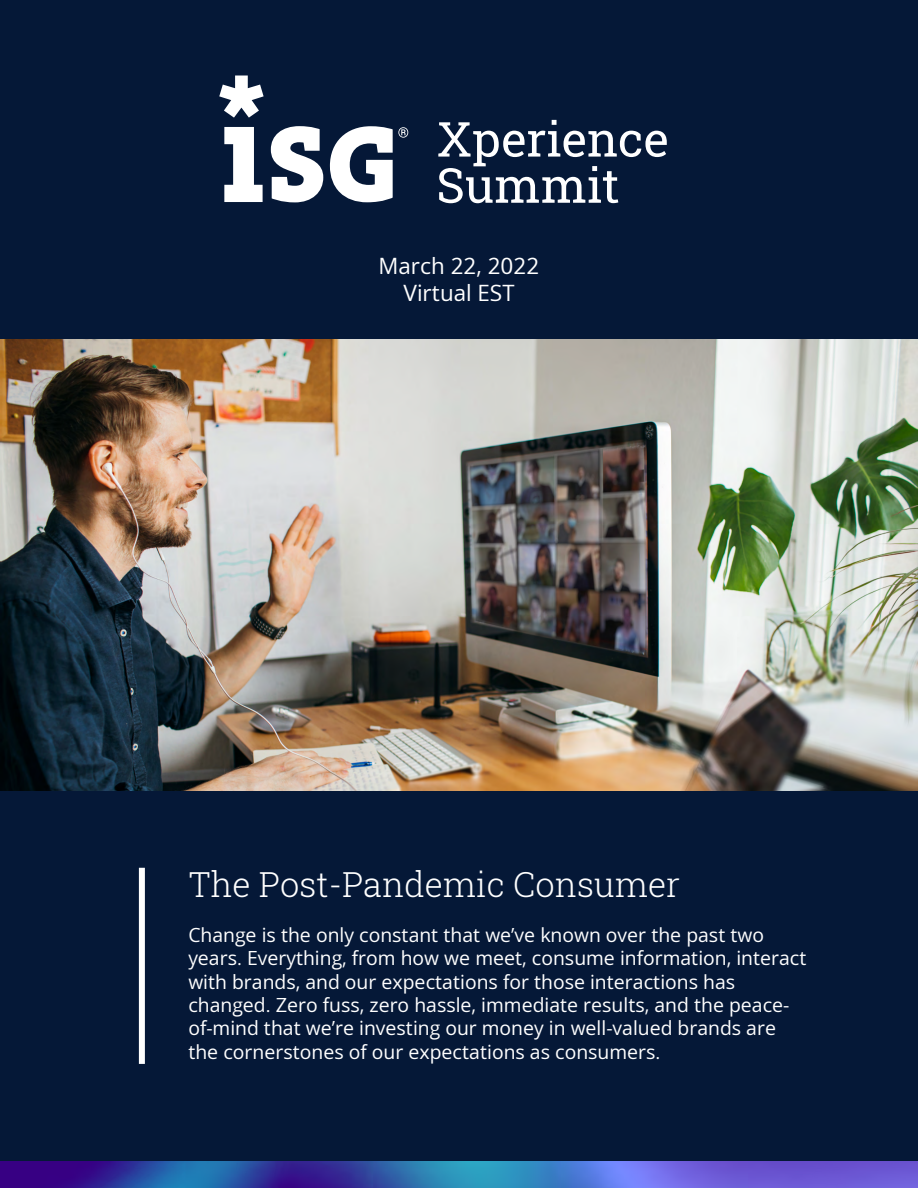
<style>
.page{position:relative;width:918px;height:1188px;background:#fff}
.page>*{position:absolute;margin:0;border:0;box-sizing:border-box;transform-origin:0 0}
.t1{font:34.5px "Roboto Slab ISG P Light";color:#fff}
.t2{font:22.5px/27px "Open Sans ISG";color:#fff;text-align:center}
.t3{font:19.5px/23.4px "Open Sans ISG";color:#fff}
</style>
<div class="page">
<div style="left:0;top:0;width:918px;height:1161px;background:#051837"></div>
<img style="left:0;top:1161px;width:918px;height:27px">
<svg style="left:438px;top:120px;width:229px;height:83px"></svg>
<svg style="left:224px;top:127px;width:39px;height:75px"></svg>
<svg style="left:219px;top:76px;width:45px;height:42px"></svg>
<svg style="left:271px;top:126px;width:52px;height:76px"></svg>
<svg style="left:330px;top:126px;width:78px;height:76px"></svg>
<img style="left:0;top:340px;width:918px;height:451px">
<div style="left:139px;top:868px;width:6px;height:196px;background:#fff"></div>
<p class="t2" style="left:379px;top:252px;width:162px">March 22, 2022<br>Virtual EST</p>
<h1 class="t1" style="left:188px;top:861px;width:493px">The Post-Pandemic Consumer</h1>
<p class="t3" style="left:188px;top:923px;width:620px">Change is the only constant that we’ve known over the past two years. Everything, from how we meet, consume information, interact with brands, and our expectations for those interactions has changed. Zero fuss, zero hassle, immediate results, and the peace&shy;of-mind that we’re investing our money in well-valued brands are the cornerstones of our expectations as consumers.</p>
</div>
